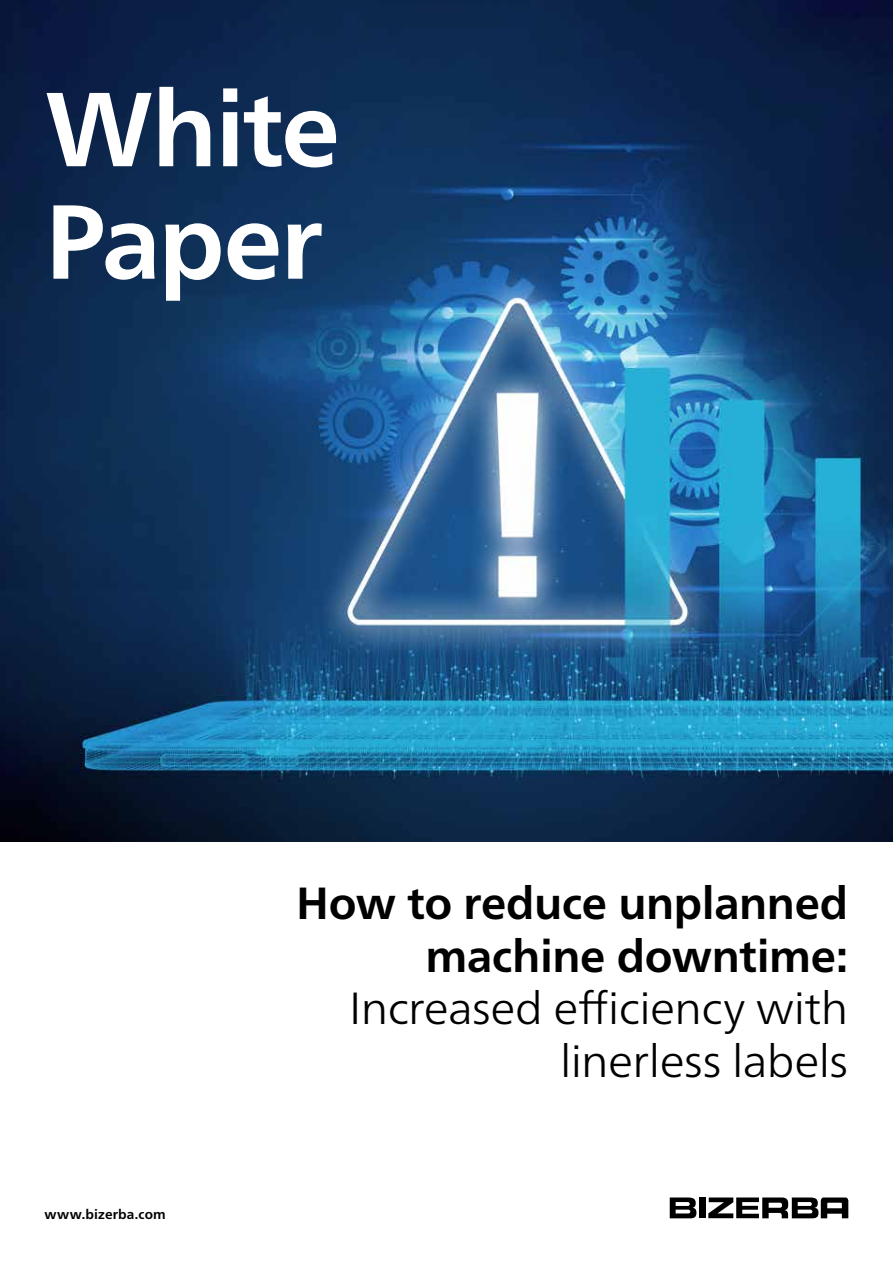
<style>
.page{position:relative;width:893px;height:1263px;background:#fff}
.page>*{position:absolute;margin:0;border:0;box-sizing:border-box;transform-origin:0 0}
.t1{font:700 105px/112.5px "Frutiger Neue LTW1 G";letter-spacing:-.02em;color:#fff}
.t2{font:300 45px/52.5px "Frutiger Neue LTW1 G";letter-spacing:-.01em;color:#000;text-align:right}
.t3{font:700 45px/52.5px "Frutiger Neue LTW1 G";letter-spacing:-.01em;color:#000;text-align:right}
.t4{font:700 13.5px "Frutiger Neue LTW1 G";letter-spacing:.01em;color:#000}
</style>
<div class="page">
<img style="left:0;top:0;width:893px;height:841px">
<svg style="left:708px;top:1197px;width:140px;height:21px"></svg>
<div style="left:699px;top:1197px;width:6px;height:21px;background:#000"></div>
<svg style="left:670px;top:1197px;width:26px;height:21px"></svg>
<h1 class="t1" style="left:45px;top:66px;width:297px">White<br>Paper</h1>
<p class="t4" style="left:45px;top:1205px;width:123px">www.bizerba.com</p>
<p class="t3" style="left:296px;top:874px;width:554px">How to reduce unplanned machine downtime:</p>
<p class="t2" style="left:349px;top:979px;width:501px">Increased efficiency with linerless labels</p>
</div>
